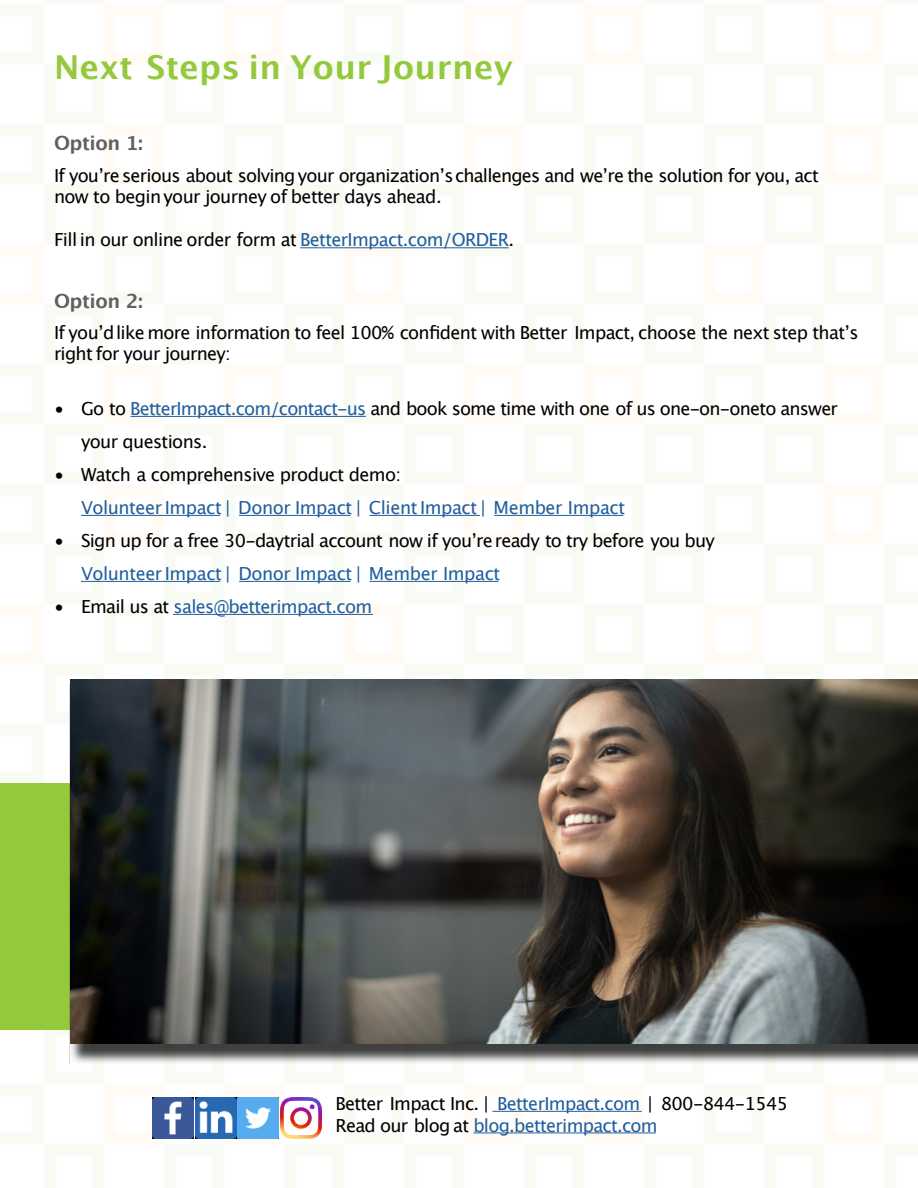
<style>
.page{position:relative;width:918px;height:1188px;background:#fff}
.page>*{position:absolute;margin:0;border:0;box-sizing:border-box;transform-origin:0 0}
.t1{font:700 33px "Lucida Grande";letter-spacing:.01em;color:#95c93d}
.t2{font:700 19.5px "Lucida Grande";letter-spacing:-.02em;color:#606061}
.t3{font:18px/21.6px "Lucida Grande";letter-spacing:-.04em;color:#000}
.t4{font:18px "Lucida Grande";letter-spacing:-.025em;color:#215e9e}
.s1{color:#215e9e}
.s2{color:#000}
</style>
<div class="page">
<img style="left:0;top:0;width:918px;height:1188px">
<div style="left:0;top:783px;width:918px;height:246px;background:#95c83b"></div>
<hr style="left:300px;top:247px;width:209px;height:1px;background:#215e9e">
<hr style="left:492px;top:1111px;width:150px;height:1px;background:#215e9e">
<hr style="left:473px;top:1132px;width:183px;height:1px;background:#215e9e">
<hr style="left:130px;top:416px;width:236px;height:1px;background:#215e9e">
<hr style="left:81px;top:515px;width:139px;height:1px;background:#215e9e">
<hr style="left:239px;top:515px;width:111px;height:1px;background:#215e9e">
<hr style="left:370px;top:515px;width:110px;height:1px;background:#215e9e">
<hr style="left:494px;top:515px;width:129px;height:1px;background:#215e9e">
<hr style="left:81px;top:581px;width:139px;height:1px;background:#215e9e">
<hr style="left:239px;top:581px;width:111px;height:1px;background:#215e9e">
<hr style="left:370px;top:581px;width:128px;height:1px;background:#215e9e">
<hr style="left:173px;top:614px;width:200px;height:1px;background:#215e9e">
<img style="left:69px;top:684px;width:849px;height:381px">
<img style="left:70px;top:679px;width:848px;height:364px">
<img style="left:238px;top:1097px;width:83px;height:41px">
<img style="left:153px;top:1097px;width:83px;height:41px">
<h1 class="t1" style="left:54px;top:53px;width:461px">Next Steps in Your Journey</h1>
<p class="t2" style="left:54px;top:135px;width:91px">Option 1:</p>
<p class="t3" style="left:54px;top:166px;width:766px">If youʼre serious about solving your organizationʼschallenges and weʼre the solution for you, act now to begin your journey of better days ahead.</p>
<p class="t3" style="left:54px;top:230px;width:462px">Fill in our online order form at <span class="s1">BetterImpact.com/ORDER</span>.</p>
<p class="t2" style="left:54px;top:292px;width:91px">Option 2:</p>
<p class="t3" style="left:54px;top:323px;width:806px">If youʼdlike more information to feel 100% confident with Better Impact, choose the next step thatʼs right for your journey:</p>
<p class="t3" style="left:81px;top:393px;width:758px;line-height:33px;text-indent:-27px">• Go to <span class="s1">BetterImpact.com/contact-us</span> and book some time with one of us one-on-oneto answer your questions.</p>
<p class="t3" style="left:54px;top:465px;width:349px">• Watch a comprehensive product demo:</p>
<p class="t4" style="left:81px;top:500px;width:546px">Volunteer Impact | Donor Impact | Client Impact | Member Impact</p>
<p class="t3" style="left:54px;top:531px;width:662px">• Sign up for a free 30-daytrial account now if youʼre ready to try before you buy</p>
<p class="t4" style="left:81px;top:566px;width:421px">Volunteer Impact | Donor Impact | Member Impact</p>
<p class="t4" style="left:54px;top:599px;width:320px"><span class="s2">• Email us at</span> sales@betterimpact.com</p>
<p class="t3" style="left:335px;top:1094px;width:454px">Better Impact Inc. | <span class="s1">BetterImpact.com</span> | 800-844-1545<br>Read our blog at <span class="s1">blog.betterimpact.com</span></p>
</div>
